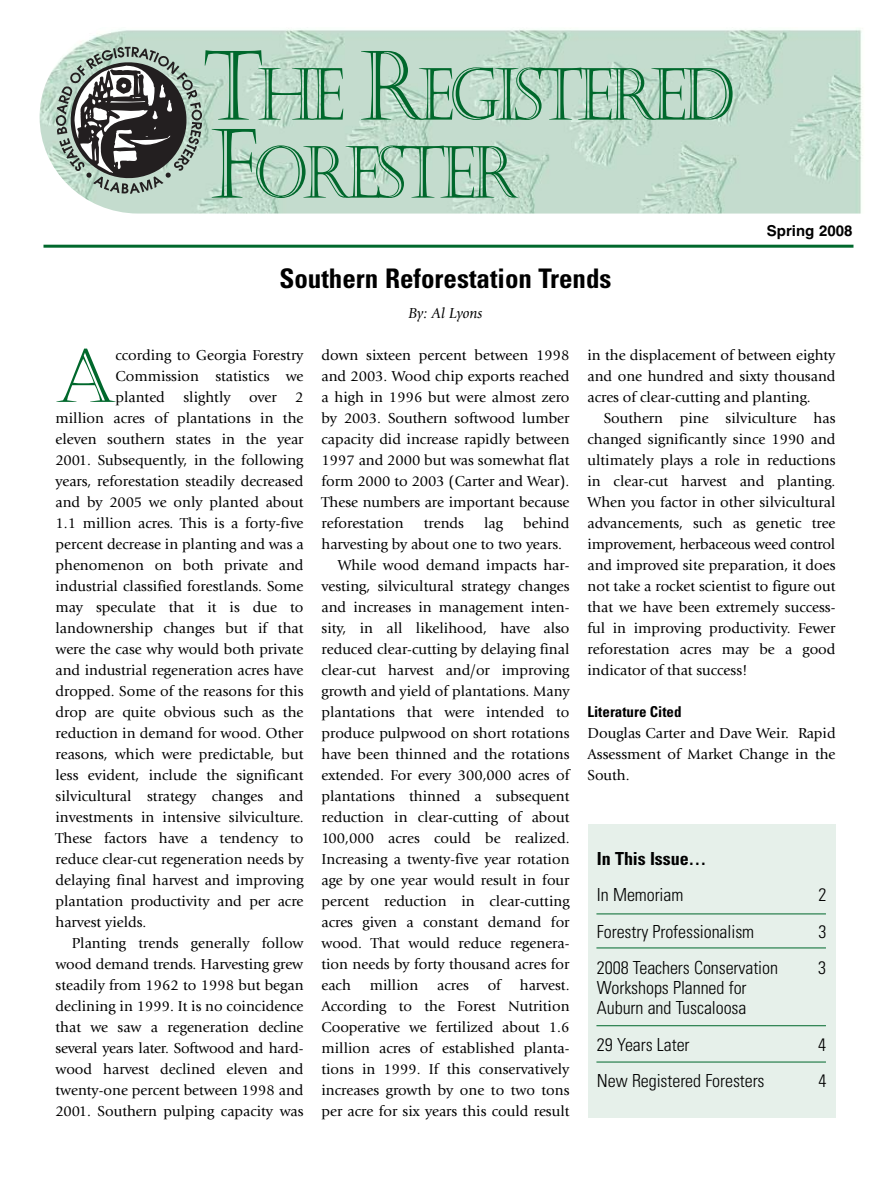
<style>
.page{position:relative;width:891px;height:1188px;background:#fff}
.page>*{position:absolute;margin:0;border:0;box-sizing:border-box;transform-origin:0 0}
.t1{font:73.8px "Castellar";color:#00682c}
.t2{font:72px/78px "Castellar";letter-spacing:-.085em;color:#00682c;scale:.87 1}
.t3{font:700 condensed 27px "Univers";color:#000}
.t4{font:300 condensed 18px/20.2px "Univers";letter-spacing:-.005em;color:#000}
.t5{font:700 condensed 18px "Univers";letter-spacing:-.005em;color:#000}
.t6{font:15px/21px "Giovanni";color:#000;text-align:justify}
.t7{font:700 condensed 15px "Univers";color:#000}
.t8{font:italic 15px "Giovanni";color:#000}
.t9{font:700 15px "Helvetica";color:#000}
.s1{font-size:96px}
</style>
<div class="page">
<hr style="left:44px;top:245px;width:810px;height:3px;background:#00682c">
<div style="left:588px;top:824px;width:248px;height:294px;background:#e6f0ea"></div>
<hr style="left:596px;top:914px;width:230px;height:1px;background:#00682c">
<hr style="left:596px;top:948px;width:230px;height:1px;background:#00682c">
<hr style="left:596px;top:1025px;width:230px;height:1px;background:#00682c">
<hr style="left:596px;top:1062px;width:230px;height:1px;background:#00682c">
<img style="left:40px;top:29px;width:823px;height:185px">
<svg style="left:56px;top:47px;width:146px;height:147px;background:#838c86"></svg>
<h2 class="t2" style="left:203px;top:56px;width:614px"><span class="s1">T</span>HE <span class="s1">R</span>EGISTERED<br><span class="s1">F</span>ORESTER</h2>
<h3 class="t3" style="left:279px;top:269px;width:334px">Southern Reforestation Trends</h3>
<p class="t8" style="left:408px;top:307px;width:76px">By: Al Lyons</p>
<p class="t9" style="left:767px;top:225px;width:87px">Spring 2008</p>
<h1 class="t1" style="left:56px;top:333px;width:62px">A</h1>
<p class="t6" style="left:116px;top:346px;width:190px">ccording to Georgia Forestry</p>
<p class="t6" style="left:116px;top:367px;width:190px">Commission statistics we</p>
<p class="t6" style="left:116px;top:388px;width:190px">planted slightly over 2</p>
<p class="t6" style="left:56px;top:409px;width:250px">million acres of plantations in the</p>
<p class="t6" style="left:56px;top:430px;width:250px">eleven southern states in the year</p>
<p class="t6" style="left:56px;top:451px;width:250px">2001. Subsequently, in the following</p>
<p class="t6" style="left:56px;top:472px;width:250px">years, reforestation steadily decreased</p>
<p class="t6" style="left:56px;top:493px;width:250px">and by 2005 we only planted about</p>
<p class="t6" style="left:56px;top:514px;width:250px">1.1 million acres. This is a forty-five</p>
<p class="t6" style="left:56px;top:535px;width:250px">percent decrease in planting and was a</p>
<p class="t6" style="left:56px;top:556px;width:250px">phenomenon on both private and</p>
<p class="t6" style="left:56px;top:577px;width:250px">industrial classified forestlands. Some</p>
<p class="t6" style="left:56px;top:598px;width:250px">may speculate that it is due to</p>
<p class="t6" style="left:56px;top:619px;width:250px">landownership changes but if that</p>
<p class="t6" style="left:56px;top:640px;width:250px">were the case why would both private</p>
<p class="t6" style="left:56px;top:661px;width:250px">and industrial regeneration acres have</p>
<p class="t6" style="left:56px;top:682px;width:250px">dropped. Some of the reasons for this</p>
<p class="t6" style="left:56px;top:703px;width:250px">drop are quite obvious such as the</p>
<p class="t6" style="left:56px;top:724px;width:250px">reduction in demand for wood. Other</p>
<p class="t6" style="left:56px;top:745px;width:250px">reasons, which were predictable, but</p>
<p class="t6" style="left:56px;top:766px;width:250px">less evident, include the significant</p>
<p class="t6" style="left:56px;top:787px;width:250px">silvicultural strategy changes and</p>
<p class="t6" style="left:56px;top:808px;width:250px">investments in intensive silviculture.</p>
<p class="t6" style="left:56px;top:829px;width:250px">These factors have a tendency to</p>
<p class="t6" style="left:56px;top:850px;width:250px">reduce clear-cut regeneration needs by</p>
<p class="t6" style="left:56px;top:871px;width:250px">delaying final harvest and improving</p>
<p class="t6" style="left:56px;top:892px;width:250px">plantation productivity and per acre</p>
<p class="t6" style="left:56px;top:913px;width:92px">harvest yields.</p>
<p class="t6" style="left:72px;top:934px;width:233px">Planting trends generally follow</p>
<p class="t6" style="left:56px;top:955px;width:249px">wood demand trends. Harvesting grew</p>
<p class="t6" style="left:56px;top:976px;width:250px">steadily from 1962 to 1998 but began</p>
<p class="t6" style="left:56px;top:997px;width:250px">declining in 1999. It is no coincidence</p>
<p class="t6" style="left:56px;top:1018px;width:250px">that we saw a regeneration decline</p>
<p class="t6" style="left:56px;top:1039px;width:249px">several years later. Softwood and hard-</p>
<p class="t6" style="left:56px;top:1060px;width:250px">wood harvest declined eleven and</p>
<p class="t6" style="left:56px;top:1081px;width:250px">twenty-one percent between 1998 and</p>
<p class="t6" style="left:56px;top:1102px;width:250px">2001. Southern pulping capacity was</p>
<p class="t6" style="left:321px;top:346px;width:250px">down sixteen percent between 1998 and 2003. Wood chip exports reached a high in 1996 but were almost zero by 2003. Southern softwood lumber capacity did increase rapidly between 1997 and 2000 but was somewhat flat form 2000 to 2003 (Carter and Wear).<br>These numbers are important because reforestation</p>
<p class="t6" style="left:424px;top:514px;width:42px">trends</p>
<p class="t6" style="left:484px;top:514px;width:20px">lag</p>
<p class="t6" style="left:523px;top:514px;width:48px">behind</p>
<p class="t6" style="left:321px;top:535px;width:242px">harvesting by about one to two years.</p>
<p class="t6" style="left:338px;top:556px;width:233px">While wood demand impacts har-</p>
<p class="t6" style="left:321px;top:577px;width:250px">vesting, silvicultural strategy changes</p>
<p class="t6" style="left:321px;top:598px;width:250px">and increases in management inten-</p>
<p class="t6" style="left:321px;top:619px;width:250px">sity, in all likelihood, have also</p>
<p class="t6" style="left:321px;top:640px;width:250px">reduced clear-cutting by delaying final</p>
<p class="t6" style="left:321px;top:661px;width:250px">clear-cut harvest and/or improving</p>
<p class="t6" style="left:321px;top:682px;width:250px">growth and yield of plantations. Many</p>
<p class="t6" style="left:321px;top:703px;width:250px">plantations that were intended to</p>
<p class="t6" style="left:321px;top:724px;width:250px">produce pulpwood on short rotations</p>
<p class="t6" style="left:321px;top:745px;width:250px">have been thinned and the rotations</p>
<p class="t6" style="left:321px;top:766px;width:250px">extended. For every 300,000 acres of</p>
<p class="t6" style="left:321px;top:787px;width:250px">plantations thinned a subsequent</p>
<p class="t6" style="left:321px;top:808px;width:250px">reduction in clear-cutting of about</p>
<p class="t6" style="left:321px;top:829px;width:250px">100,000 acres could be realized.</p>
<p class="t6" style="left:321px;top:850px;width:250px">Increasing a twenty-five year rotation</p>
<p class="t6" style="left:321px;top:871px;width:250px">age by one year would result in four</p>
<p class="t6" style="left:321px;top:892px;width:250px">percent reduction in clear-cutting</p>
<p class="t6" style="left:321px;top:913px;width:250px">acres given a constant demand for</p>
<p class="t6" style="left:321px;top:934px;width:250px">wood. That would reduce regenera-</p>
<p class="t6" style="left:321px;top:955px;width:250px">tion needs by forty thousand acres for</p>
<p class="t6" style="left:321px;top:976px;width:31px">each</p>
<p class="t6" style="left:370px;top:976px;width:50px">million</p>
<p class="t6" style="left:437px;top:976px;width:33px">acres</p>
<p class="t6" style="left:488px;top:976px;width:15px">of</p>
<p class="t6" style="left:321px;top:976px;width:250px;text-indent:198px">harvest.<br>According to the Forest Nutrition Cooperative we fertilized about 1.6 million acres of established planta&shy;tions in 1999. If this conservatively increases growth by one to two tons per acre for six years this could result</p>
<p class="t6" style="left:588px;top:346px;width:250px">in the displacement of between eighty and one hundred and sixty thousand acres of clear-cutting and planting.</p>
<p class="t6" style="left:588px;top:409px;width:250px;text-indent:16px">Southern pine silviculture has changed significantly since 1990 and ultimately plays a role in reductions in clear-cut harvest and planting.<br>When you factor in other silvicultural advancements, such as genetic tree improvement, herbaceous weed control and improved site preparation, it does not take a rocket scientist to figure out that we have been extremely success&shy;ful in improving productivity. Fewer reforestation acres may be a good indicator of that success!</p>
<p class="t7" style="left:588px;top:706px;width:96px">Literature Cited</p>
<p class="t6" style="left:588px;top:724px;width:250px">Douglas Carter and Dave Weir. Rapid Assessment of Market Change in the South.</p>
<p class="t5" style="left:597px;top:852px;width:111px">In This Issue…</p>
<p class="t4" style="left:597px;top:886px;width:88px">In Memoriam</p>
<p class="t4" style="left:818px;top:886px;width:9px">2</p>
<p class="t4" style="left:597px;top:923px;width:159px">Forestry Professionalism</p>
<p class="t4" style="left:818px;top:923px;width:9px">3</p>
<p class="t4" style="left:597px;top:959px;width:183px">2008 Teachers Conservation</p>
<p class="t4" style="left:818px;top:959px;width:9px">3</p>
<p class="t4" style="left:597px;top:979px;width:151px">Workshops Planned for<br>Auburn and Tuscaloosa</p>
<p class="t4" style="left:597px;top:1036px;width:94px">29 Years Later</p>
<p class="t4" style="left:818px;top:1036px;width:9px">4</p>
<p class="t4" style="left:597px;top:1072px;width:169px">New Registered Foresters</p>
<p class="t4" style="left:818px;top:1072px;width:9px">4</p>
</div>
